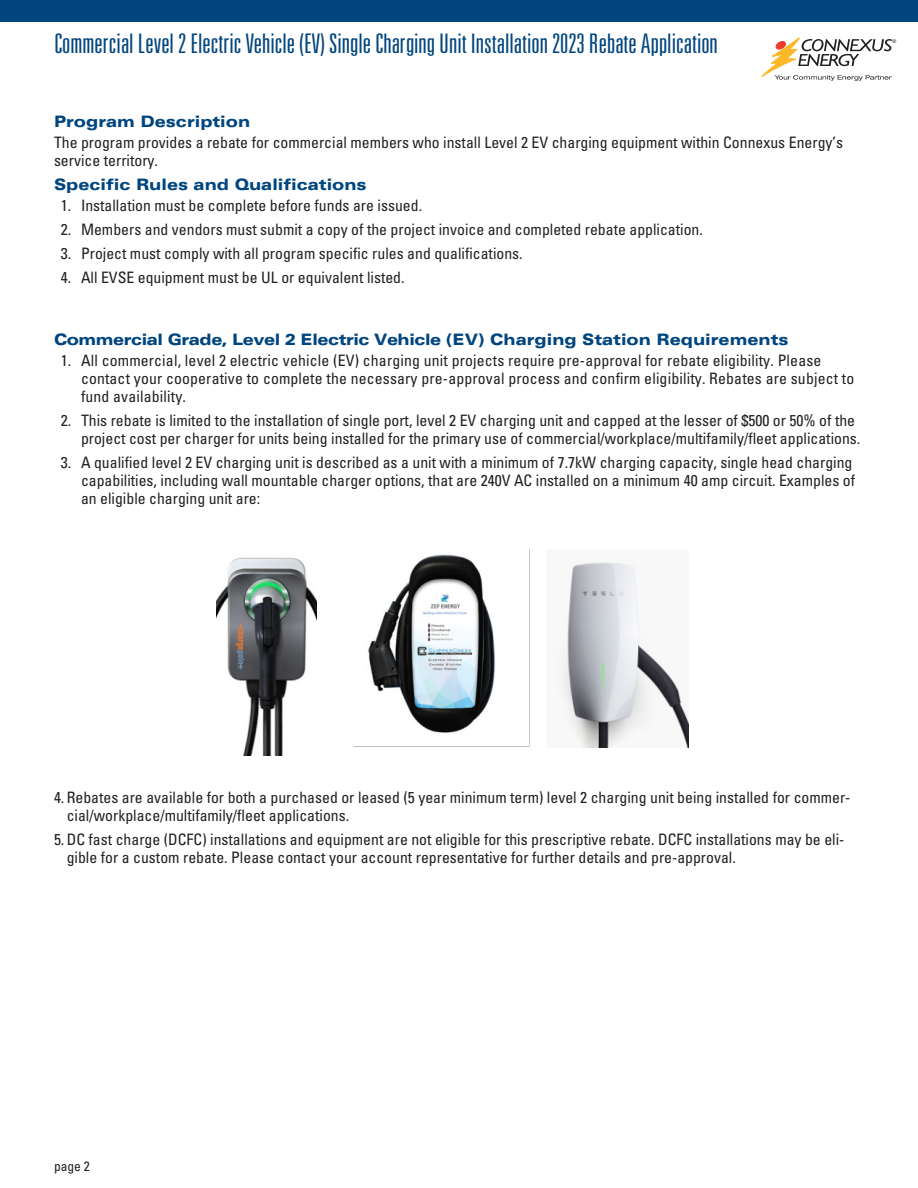
<style>
.page{position:relative;width:918px;height:1188px;background:#fff}
.page>*{position:absolute;margin:0;border:0;box-sizing:border-box;transform-origin:0 0}
.LT_Head_Page_2{font:300 ultra-condensed 27px "Univers LT Std";color:#01457f;scale:1.1 1}
.LT_Bodycopy{font:condensed 15.75px/18px "Univers LT Std";color:#231f20}
.Subheads{font:900 expanded 15.75px "Univers LT Std";letter-spacing:-.03em;color:#01457f;scale:.95 1}
.Subheads-2{font:900 expanded 15.75px "Univers LT Std";color:#01457f;scale:.95 1}
.t1{font:condensed 13.5px "Univers LT Std";color:#231f20}
</style>
<div class="page">
<div style="left:0;top:0;width:918px;height:22px;background:#01457f"></div>
<svg style="left:762px;top:38px;width:134px;height:43px"></svg>
<img style="left:216px;top:557px;width:100px;height:199px">
<img style="left:354px;top:554px;width:175px;height:193px">
<img style="left:561px;top:562px;width:127px;height:185px">
<p class="LT_Head_Page_2" style="left:54px;top:29px;width:605px">Commercial Level 2 Electric Vehicle (EV) Single Charging Unit Installation 2023 Rebate Application</p>
<p class="Subheads-2" style="left:54px;top:112px;width:208px">Program Description</p>
<p class="LT_Bodycopy" style="left:54px;top:133px;width:791px">The program provides a rebate for commercial members who install Level 2 EV charging equipment within Connexus Energy’s service territory.</p>
<p class="Subheads-2" style="left:54px;top:175px;width:331px">Specific Rules and Qualifications</p>
<p class="LT_Bodycopy" style="left:61px;top:196px;width:363px">1. Installation must be complete before funds are issued.</p>
<p class="LT_Bodycopy" style="left:61px;top:220px;width:644px">2. Members and vendors must submit a copy of the project invoice and completed rebate application.</p>
<p class="LT_Bodycopy" style="left:61px;top:244px;width:464px">3. Project must comply with all program specific rules and qualifications.</p>
<p class="LT_Bodycopy" style="left:61px;top:268px;width:345px">4. All EVSE equipment must be UL or equivalent listed.</p>
<p class="Subheads" style="left:54px;top:330px;width:775px">Commercial Grade, Level 2 Electric Vehicle (EV) Charging Station Requirements</p>
<p class="LT_Bodycopy" style="left:81px;top:351px;width:775px;text-indent:-20px">1. All commercial, level 2 electric vehicle (EV) charging unit projects require pre-approval for rebate eligibility. Please contact your cooperative to complete the necessary pre-approval process and confirm eligibility. Rebates are subject to fund availability.</p>
<p class="LT_Bodycopy" style="left:81px;top:411px;width:781px;text-indent:-20px">2. This rebate is limited to the installation of single port, level 2 EV charging unit and capped at the lesser of $500 or 50% of the project cost per charger for units being installed for the primary use of commercial/workplace/multifamily/fleet applications.</p>
<p class="LT_Bodycopy" style="left:81px;top:453px;width:776px;text-indent:-20px">3. A qualified level 2 EV charging unit is described as a unit with a minimum of 7.7kW charging capacity, single head charging capabilities, including wall mountable charger options, that are 240V AC installed on a minimum 40 amp circuit. Examples of an eligible charging unit are:</p>
<p class="LT_Bodycopy" style="left:67px;top:788px;width:785px;text-indent:-13px">4. Rebates are available for both a purchased or leased (5 year minimum term) level 2 charging unit being installed for commer&shy;cial/workplace/multifamily/fleet applications.</p>
<p class="LT_Bodycopy" style="left:67px;top:830px;width:779px;text-indent:-13px">5.DC fast charge (DCFC) installations and equipment are not eligible for this prescriptive rebate. DCFC installations may be eli&shy;gible for a custom rebate. Please contact your account representative for further details and pre-approval.</p>
<p class="t1" style="left:54px;top:1157px;width:37px">page 2</p>
</div>
